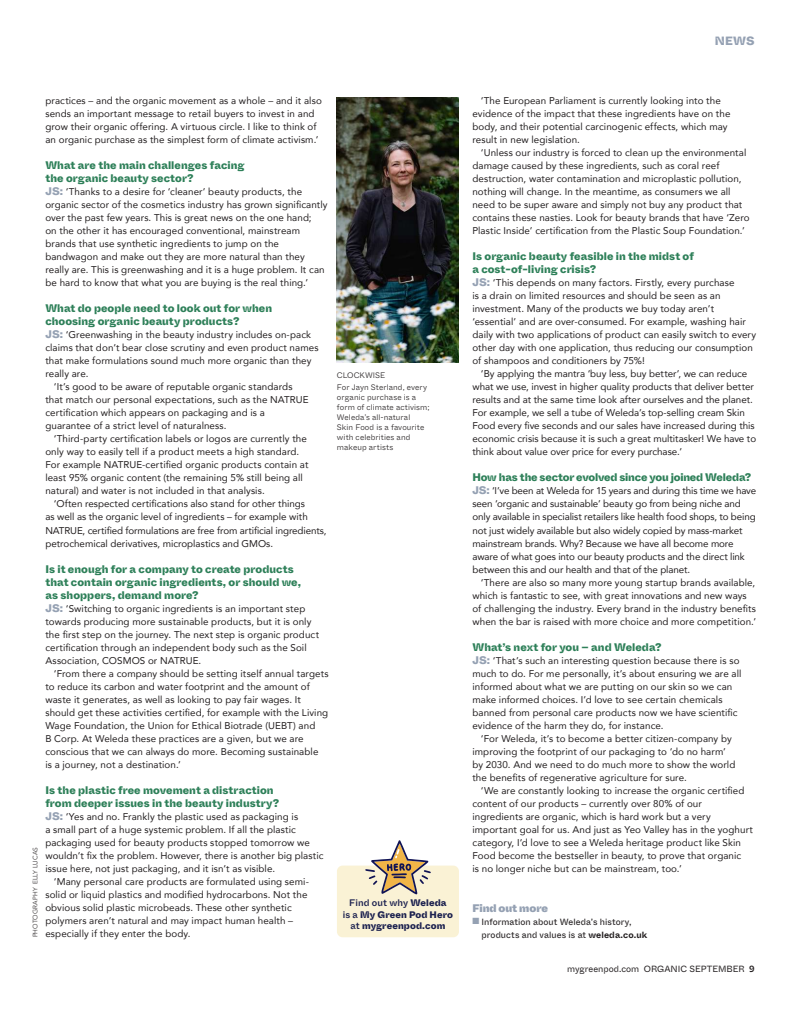
<style>
.page{position:relative;width:803px;height:1010px;background:#fff}
.page>*{position:absolute;margin:0;border:0;box-sizing:border-box;transform-origin:0 0}
.t1{font:800 12px "ABC Whyte Inktrap";color:#95a1b3}
.t2{font:800 11px/13px "ABC Whyte Inktrap";letter-spacing:.005em;color:#2e8059}
.t3{font:800 11px "ABC Whyte Inktrap";letter-spacing:-.015em;color:#2e8059}
.t4{font:900 11px "ABC Whyte Inktrap";letter-spacing:-.005em;color:#95a1b3}
.t5{font:9.8px/13px "Avenir";letter-spacing:.01em;color:#231f20}
.t6{font:9.8px/13px "Avenir";letter-spacing:-.01em;color:#231f20}
.t7{font:800 9.5px/11.5px "ABC Whyte Inktrap";letter-spacing:.01em;color:#1c214f;text-align:center}
.t8{font:9px/13px "ABC Whyte Inktrap";letter-spacing:.005em;color:#231f20}
.t9{font:9px "ABC Whyte Inktrap";letter-spacing:.005em;color:#231f20}
.t10{font:300 8px/10px "ABC Whyte Inktrap";letter-spacing:.01em;color:#231f20}
.t11{font:300 6.5px "Avenir";letter-spacing:.02em;color:#231f20}
.s1{font-family:"ABC Whyte Inktrap";font-weight:800;font-size:11px;color:#95a1b3}
.s2{font-weight:500}
.s3{color:#95a1b3}
.s4{font-weight:700}
</style>
<div class="page">
<img style="left:337px;top:97px;width:122px;height:265px">
<div style="left:337px;top:865px;width:122px;height:71px;background:#faf2d5;border-radius:6px"></div>
<svg style="left:365px;top:840px;width:66px;height:54px"></svg>
<p class="t1" style="left:714px;top:33px;width:41px">NEWS</p>
<p class="t5" style="left:45px;top:94px;width:278px">practices – and the organic movement as a whole – and it also sends an important message to retail buyers to invest in and grow their organic offering. A virtuous circle. I like to think of an organic purchase as the simplest form of climate activism.’</p>
<p class="t2" style="left:45px;top:159px;width:200px">What are the main challenges facing the organic beauty sector?</p>
<p class="t5" style="left:45px;top:185px;width:284px"><span class="s1">JS:</span> ‘Thanks to a desire for ‘cleaner’ beauty products, the organic sector of the cosmetics industry has grown significantly over the past few years. This is great news on the one hand;<br>on the other it has encouraged conventional, mainstream brands that use synthetic ingredients to jump on the bandwagon and make out they are more natural than they really are. This is greenwashing and it is a huge problem. It can be hard to know that what you are buying is the real thing.’</p>
<p class="t2" style="left:45px;top:302px;width:228px">What do people need to look out for when choosing organic beauty products?</p>
<p class="t5" style="left:45px;top:328px;width:267px"><span class="s1">JS:</span> ‘Greenwashing in the beauty industry includes on-pack</p>
<p class="t5" style="left:45px;top:341px;width:274px">claims that don’t bear close scrutiny and even product names</p>
<p class="t5" style="left:45px;top:354px;width:267px">that make formulations sound much more organic than they</p>
<p class="t5" style="left:45px;top:367px;width:45px">really are.</p>
<p class="t5" style="left:54px;top:380px;width:240px">‘It’s good to be aware of reputable organic standards</p>
<p class="t5" style="left:45px;top:393px;width:265px">that match our personal expectations, such as the NATRUE</p>
<p class="t5" style="left:45px;top:406px;width:221px">certification which appears on packaging and is a</p>
<p class="t5" style="left:45px;top:419px;width:183px">guarantee of a strict level of naturalness.</p>
<p class="t5" style="left:54px;top:432px;width:254px">‘Third-party certification labels or logos are currently the</p>
<p class="t5" style="left:45px;top:445px;width:255px">only way to easily tell if a product meets a high standard.</p>
<p class="t5" style="left:45px;top:458px;width:264px">For example NATRUE-certified organic products contain at</p>
<p class="t5" style="left:45px;top:471px;width:259px">least 95% organic content (the remaining 5% still being all</p>
<p class="t5" style="left:45px;top:484px;width:221px">natural) and water is not included in that analysis.</p>
<p class="t5" style="left:54px;top:497px;width:252px">‘Often respected certifications also stand for other things</p>
<p class="t5" style="left:45px;top:510px;width:264px">as well as the organic level of ingredients – for example with</p>
<p class="t6" style="left:45px;top:523px;width:283px">NATRUE, certified formulations are free from artificial ingredients,</p>
<p class="t5" style="left:45px;top:536px;width:229px">petrochemical derivatives, microplastics and GMOs.</p>
<p class="t2" style="left:45px;top:562px;width:257px">Is it enough for a company to create products that contain organic ingredients, or should we, as shoppers, demand more?</p>
<p class="t5" style="left:45px;top:601px;width:275px"><span class="s1">JS:</span> ‘Switching to organic ingredients is an important step towards producing more sustainable products, but it is only the first step on the journey. The next step is organic product certification through an independent body such as the Soil Association, COSMOS or NATRUE.</p>
<p class="t5" style="left:45px;top:666px;width:285px;text-indent:9px">‘From there a company should be setting itself annual targets to reduce its carbon and water footprint and the amount of waste it generates, as well as looking to pay fair wages. It should get these activities certified, for example with the Living Wage Foundation, the Union for Ethical Biotrade (UEBT) and<br>B Corp. At Weleda these practices are a given, but we are conscious that we can always do more. Becoming sustainable<br>is a journey, not a destination.’</p>
<p class="t2" style="left:45px;top:783px;width:235px">Is the plastic free movement a distraction from deeper issues in the beauty industry?</p>
<p class="t5" style="left:45px;top:809px;width:279px"><span class="s1">JS:</span> ‘Yes and no. Frankly the plastic used as packaging is<br>a small part of a huge systemic problem. If all the plastic packaging used for beauty products stopped tomorrow we wouldn’t fix the problem. However, there is another big plastic issue here, not just packaging, and it isn’t as visible.</p>
<p class="t5" style="left:45px;top:874px;width:265px;text-indent:9px">‘Many personal care products are formulated using semi&shy;solid or liquid plastics and modified hydrocarbons. Not the obvious solid plastic microbeads. These other synthetic polymers aren’t natural and may impact human health – especially if they enter the body.</p>
<p class="t11" style="left:31px;top:936px;width:92px;rotate:-90deg">PHOTOGRAPHY ELLY LUCAS</p>
<p class="t10" style="left:337px;top:369px;width:92px;line-height:12px">CLOCKWISE<br>For Jayn Sterland, every</p>
<p class="t10" style="left:337px;top:392px;width:94px">organic purchase is a form of climate activism;<br>Weleda’s all-natural<br>Skin Food is a favourite with celebrities and makeup artists</p>
<p class="t7" style="left:342px;top:897px;width:112px"><span class="s2">Find out why</span> Weleda<br><span class="s2">is a</span> My Green Pod Hero <span class="s2">at</span> mygreenpod.com</p>
<p class="t5" style="left:472px;top:94px;width:259px;text-indent:9px">‘The European Parliament is currently looking into the evidence of the impact that these ingredients have on the body, and their potential carcinogenic effects, which may result in new legislation.</p>
<p class="t5" style="left:472px;top:146px;width:278px;text-indent:9px">‘Unless our industry is forced to clean up the environmental damage caused by these ingredients, such as coral reef destruction, water contamination and microplastic pollution, nothing will change. In the meantime, as consumers we all need to be super aware and simply not buy any product that contains these nasties. Look for beauty brands that have ‘Zero Plastic Inside’ certification from the Plastic Soup Foundation.’</p>
<p class="t2" style="left:472px;top:250px;width:223px">Is organic beauty feasible in the midst of a cost-of-living crisis?</p>
<p class="t5" style="left:472px;top:276px;width:285px"><span class="s1">JS:</span> ‘This depends on many factors. Firstly, every purchase<br>is a drain on limited resources and should be seen as an investment. Many of the products we buy today aren’t ‘essential’ and are over-consumed. For example, washing hair daily with two applications of product can easily switch to every other day with one application, thus reducing our consumption of shampoos and conditioners by 75%!</p>
<p class="t5" style="left:472px;top:367px;width:285px;text-indent:9px">‘By applying the mantra ‘buy less, buy better’, we can reduce what we use, invest in higher quality products that deliver better results and at the same time look after ourselves and the planet.<br>For example, we sell a tube of Weleda’s top-selling cream Skin Food every five seconds and our sales have increased during this economic crisis because it is such a great multitasker! We have to think about value over price for every purchase.’</p>
<p class="t3" style="left:472px;top:470px;width:280px">How has the sector evolved since you joined Weleda?</p>
<p class="t6" style="left:472px;top:484px;width:285px"><span class="s1">JS:</span> ‘I’ve been at Weleda for 15 years and during this time we have seen ‘organic and sustainable’ beauty go from being niche and only available in specialist retailers like health food shops, to being not just widely available but also widely copied by mass-market mainstream brands. Why? Because we have all become more aware of what goes into our beauty products and the direct link between this and our health and that of the planet.</p>
<p class="t5" style="left:472px;top:575px;width:285px;text-indent:9px">‘There are also so many more young startup brands available, which is fantastic to see, with great innovations and new ways of challenging the industry. Every brand in the industry benefits when the bar is raised with more choice and more competition.’</p>
<p class="t2" style="left:472px;top:640px;width:191px">What’s next for you – and Weleda?</p>
<p class="t5" style="left:472px;top:653px;width:270px"><span class="s1">JS:</span> ‘That’s such an interesting question because there is so much to do. For me personally, it’s about ensuring we are all informed about what we are putting on our skin so we can make informed choices. I’d love to see certain chemicals banned from personal care products now we have scientific evidence of the harm they do, for instance.</p>
<p class="t5" style="left:472px;top:731px;width:264px;text-indent:9px">‘For Weleda, it’s to become a better citizen-company by improving the footprint of our packaging to ‘do no harm’ by 2030. And we need to do much more to show the world the benefits of regenerative agriculture for sure.</p>
<p class="t5" style="left:472px;top:783px;width:282px;text-indent:9px">‘We are constantly looking to increase the organic certified content of our products – currently over 80% of our ingredients are organic, which is hard work but a very important goal for us. And just as Yeo Valley has in the yoghurt category, I’d love to see a Weleda heritage product like Skin Food become the bestseller in beauty, to prove that organic<br>is no longer niche but can be mainstream, too.’</p>
<p class="t4" style="left:472px;top:900px;width:77px">Find out more</p>
<p class="t8" style="left:481px;top:914px;width:167px;text-indent:-9px"><span class="s3">■</span> Information about Weleda’s history, products and values is at <span class="s4">weleda.co.uk</span></p>
<p class="t9" style="left:567px;top:962px;width:189px">mygreenpod.com ORGANIC SEPTEMBER <span class="s2">9</span></p>
</div>
